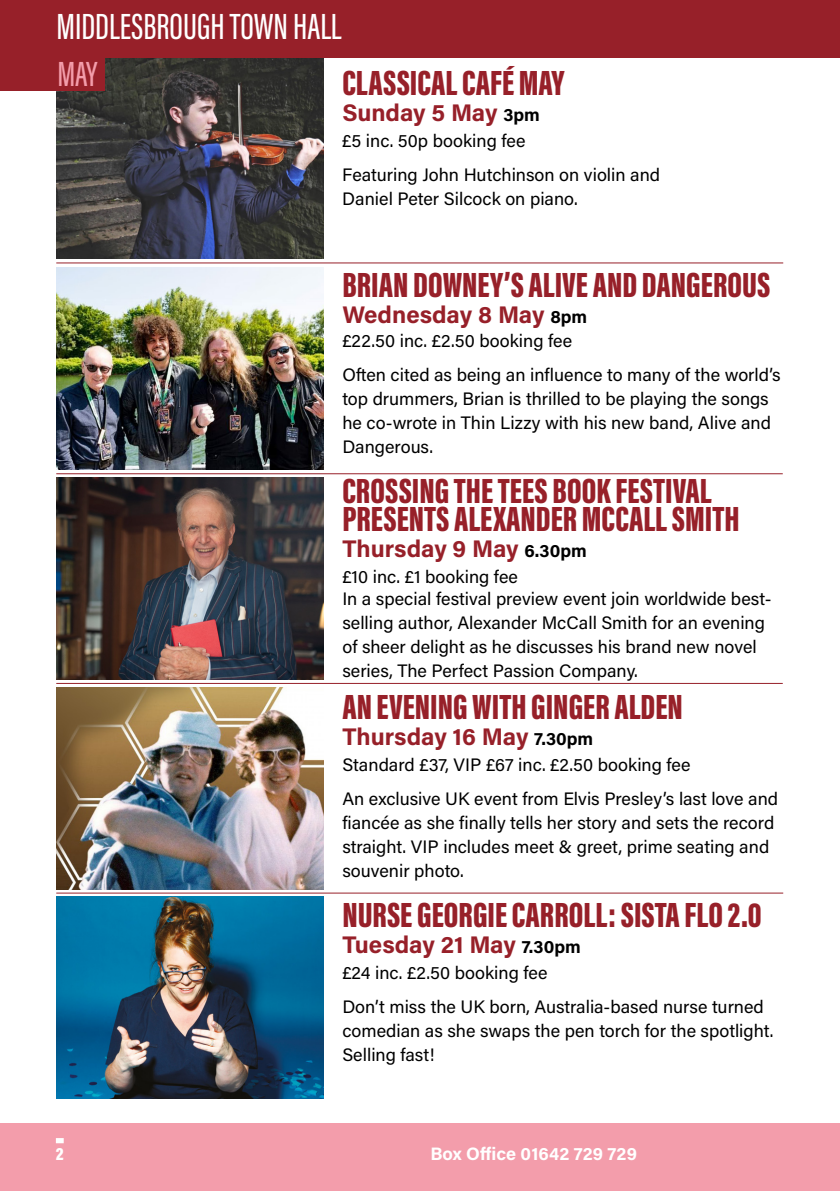
<style>
.page{position:relative;width:840px;height:1191px;background:#fff}
.page>*{position:absolute;margin:0;border:0;box-sizing:border-box;transform-origin:0 0}
.t1{font:500 37.4px "Acumin Pro Extra Cond";color:#fff}
.t2{font:900 36px/28px "Acumin Pro Extra Cond";color:#972029}
.t3{font:500 36px "Acumin Pro Extra Cond";color:#f39dab}
.t4{font:700 24px "Acumin Pro";letter-spacing:-.005em;color:#972029}
.t5{font:18px/24px "Acumin Pro";color:#000}
.t6{font:700 18px "Acumin Pro";letter-spacing:.005em;color:#fff}
.t7{font:900 18px "Acumin Pro Cond";color:#fff}
.s1{font-size:18px;color:#000}
</style>
<div class="page">
<img style="left:56px;top:57px;width:268px;height:202px">
<div style="left:0;top:0;width:839px;height:57px;background:#972029"></div>
<div style="left:0;top:1123px;width:839px;height:68px;background:#f39dab"></div>
<div style="left:56px;top:1138px;width:8px;height:5px;background:#fff"></div>
<div style="left:0;top:57px;width:105px;height:34px;background:#972029"></div>
<img style="left:56px;top:267px;width:268px;height:203px">
<img style="left:56px;top:477px;width:268px;height:202px">
<img style="left:56px;top:687px;width:268px;height:202px">
<hr style="left:839px;top:687px;width:1px;height:34px;background:#f39dab">
<img style="left:56px;top:897px;width:268px;height:201px">
<hr style="left:56px;top:263px;width:726px;height:1px;background:#972029">
<hr style="left:56px;top:473px;width:726px;height:1px;background:#972029">
<hr style="left:56px;top:683px;width:726px;height:1px;background:#972029">
<hr style="left:56px;top:892px;width:726px;height:1px;background:#972029">
<h1 class="t1" style="left:56px;top:4px;width:286px">MIDDLESBROUGH TOWN HALL</h1>
<h2 class="t3" style="left:57px;top:52px;width:42px">MAY</h2>
<h2 class="t2" style="left:342px;top:68px;width:223px">CLASSICAL CAFÉ MAY</h2>
<h3 class="t4" style="left:342px;top:95px;width:199px">Sunday 5 May <span class="s1">3pm</span></h3>
<p class="t5" style="left:342px;top:122px;width:319px;line-height:34px">£5 inc. 50p booking fee<br>Featuring John Hutchinson on violin and</p>
<p class="t5" style="left:342px;top:185px;width:237px">Daniel Peter Silcock on piano.</p>
<h2 class="t2" style="left:342px;top:270px;width:429px">BRIAN DOWNEY’S ALIVE AND DANGEROUS</h2>
<h3 class="t4" style="left:342px;top:297px;width:246px">Wednesday 8 May <span class="s1">8pm</span></h3>
<p class="t5" style="left:342px;top:322px;width:439px;line-height:34px">£22.50 inc. £2.50 booking fee<br>Often cited as being an influence to many of the world’s</p>
<p class="t5" style="left:342px;top:385px;width:430px">top drummers, Brian is thrilled to be playing the songs he co-wrote in Thin Lizzy with his new band, Alive and<br>Dangerous.</p>
<h2 class="t2" style="left:342px;top:476px;width:398px">CROSSING THE TEES BOOK FESTIVAL<br>PRESENTS ALEXANDER MCCALL SMITH</h2>
<h3 class="t4" style="left:342px;top:531px;width:246px">Thursday 9 May <span class="s1">6.30pm</span></h3>
<p class="t5" style="left:342px;top:564px;width:430px;line-height:22px">£10 inc. £1 booking fee<br>In a special festival preview event join worldwide best-</p>
<p class="t5" style="left:342px;top:609px;width:424px">selling author, Alexander McCall Smith for an evening of sheer delight as he discusses his brand new novel series, The Perfect Passion Company.</p>
<h2 class="t2" style="left:342px;top:692px;width:342px">AN EVENING WITH GINGER ALDEN</h2>
<h3 class="t4" style="left:342px;top:719px;width:252px">Thursday 16 May <span class="s1">7.30pm</span></h3>
<p class="t5" style="left:342px;top:746px;width:437px;line-height:34px">Standard £37, VIP £67 inc. £2.50 booking fee<br>An exclusive UK event from Elvis Presley’s last love and</p>
<p class="t5" style="left:342px;top:809px;width:433px">fiancée as she finally tells her story and sets the record straight. VIP includes meet &amp; greet, prime seating and souvenir photo.</p>
<h2 class="t2" style="left:342px;top:900px;width:420px">NURSE GEORGIE CARROLL: SISTA FLO 2.0</h2>
<h3 class="t4" style="left:342px;top:927px;width:240px">Tuesday 21 May <span class="s1">7.30pm</span></h3>
<p class="t5" style="left:342px;top:954px;width:423px;line-height:34px">£24 inc. £2.50 booking fee<br>Don’t miss the UK born, Australia-based nurse turned</p>
<p class="t5" style="left:342px;top:1017px;width:432px">comedian as she swaps the pen torch for the spotlight.<br>Selling fast!</p>
<p class="t7" style="left:56px;top:1142px;width:9px">2</p>
<p class="t6" style="left:430px;top:1141px;width:208px">Box Office 01642 729 729</p>
</div>
